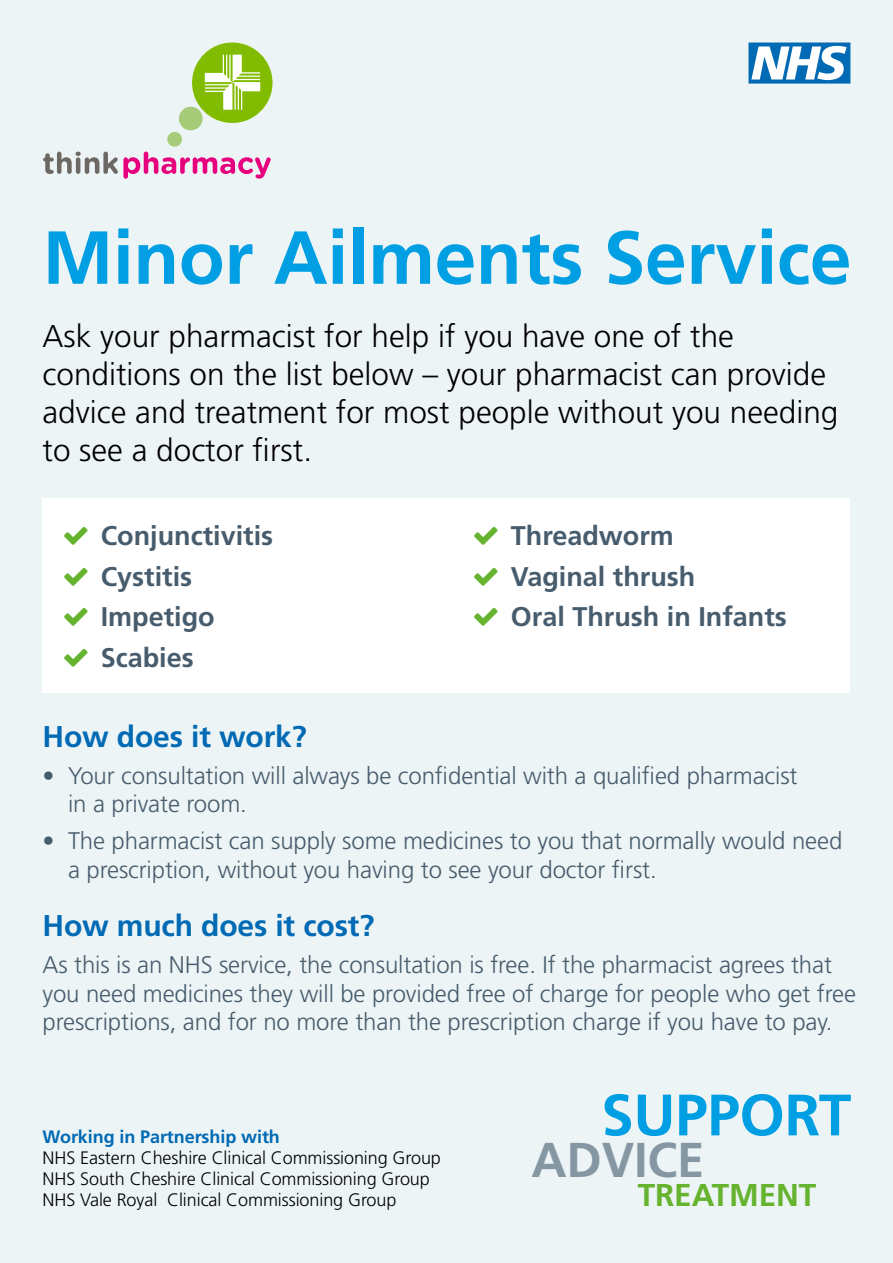
<style>
.page{position:relative;width:893px;height:1263px;background:#edf4f5}
.page>*{position:absolute;margin:0;border:0;box-sizing:border-box;transform-origin:0 0}
.t1{font:700 75px "Frutiger LT Std";letter-spacing:-.005em;color:#009fe3}
.t2{font:700 58.35px "Frutiger LT Std";letter-spacing:-.005em;color:#009fe3}
.t3{font:700 48.9px "Frutiger LT Std";letter-spacing:-.005em;color:#8597a3}
.t4{font:300 31.5px/37.8px "Frutiger LT Std";color:#000}
.t5{font:700 31.5px "Frutiger LT Std";letter-spacing:-.005em;color:#65b32e}
.t6{font:700 30px "Frutiger LT Std";letter-spacing:-.005em;color:#006ab4}
.t7{font:700 27px/41px "Frutiger LT Std";color:#475c6d}
.t8{font:300 24px/28.5px "Frutiger LT Std";letter-spacing:-.005em;color:#475c6d}
.t9{font:300 18px/21px "Frutiger LT Std";letter-spacing:-.005em;color:#000}
.t10{font:700 18px "Frutiger LT Std";letter-spacing:-.005em;color:#006ab4}
</style>
<div class="page">
<svg style="left:43px;top:152px;width:228px;height:27px"></svg>
<div style="left:179px;top:107px;width:24px;height:23px;background:#a6cc7a;border-radius:50%"></div>
<div style="left:167px;top:132px;width:15px;height:15px;background:#a6cc7a;border-radius:50%"></div>
<div style="left:192px;top:43px;width:80px;height:80px;background:#82bc00;border-radius:50%"></div>
<svg style="left:205px;top:55px;width:55px;height:55px"></svg>
<svg style="left:748px;top:43px;width:102px;height:41px;background:#79b0d7"></svg>
<div style="left:43px;top:498px;width:807px;height:195px;background:#fff"></div>
<h1 class="t1" style="left:43px;top:214px;width:810px">Minor Ailments Service</h1>
<h3 class="t4" style="left:43px;top:318px;width:797px">Ask your pharmacist for help if you have one of the conditions on the list below – your pharmacist can provide advice and treatment for most people without you needing to see a doctor first.</h3>
<p class="t7" style="left:101px;top:515px;width:174px">Conjunctivitis<br>Cystitis<br>Impetigo<br>Scabies</p>
<p class="t7" style="left:511px;top:515px;width:278px">Threadworm<br>Vaginal thrush<br>Oral Thrush in Infants</p>
<p class="t6" style="left:43px;top:719px;width:266px">How does it work?</p>
<p class="t8" style="left:68px;top:762px;width:731px;text-indent:-26px">• Your consultation will always be confidential with a qualified pharmacist in a private room.</p>
<p class="t8" style="left:68px;top:827px;width:776px;text-indent:-26px">• The pharmacist can supply some medicines to you that normally would need a prescription, without you having to see your doctor first.</p>
<p class="t6" style="left:43px;top:908px;width:333px">How much does it cost?</p>
<p class="t8" style="left:43px;top:951px;width:815px">As this is an NHS service, the consultation is free. If the pharmacist agrees that you need medicines they will be provided free of charge for people who get free prescriptions, and for no more than the prescription charge if you have to pay.</p>
<p class="t10" style="left:43px;top:1126px;width:239px">Working in Partnership with</p>
<p class="t9" style="left:43px;top:1147px;width:400px">NHS Eastern Cheshire Clinical Commissioning Group<br>NHS South Cheshire Clinical Commissioning Group<br>NHS Vale Royal Clinical Commissioning Group</p>
<h2 class="t2" style="left:601px;top:1081px;width:252px">SUPPORT</h2>
<h3 class="t3" style="left:531px;top:1131px;width:174px">ADVICE</h3>
<h3 class="t5" style="left:638px;top:1176px;width:180px">TREATMENT</h3>
</div>
